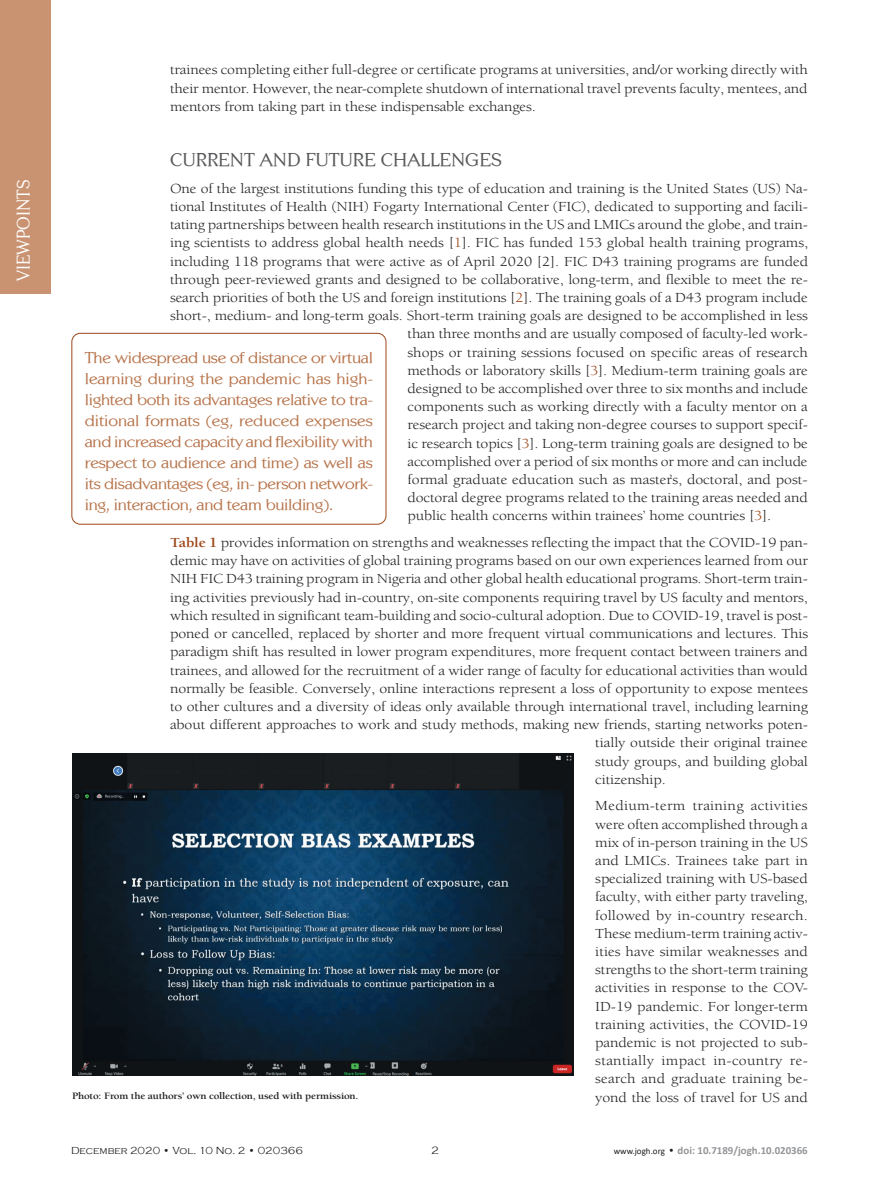
<style>
.page{position:relative;width:893px;height:1191px;background:#fff}
.page>*{position:absolute;margin:0;border:0;box-sizing:border-box;transform-origin:0 0}
.podnaslovi_VIEW{font:18.6px "Centabel";letter-spacing:-.01em;color:#57585a;scale:1.11 1}
.t1{font:18px "Centabel";color:#fff}
.LEAD_Viewpoints{font:15.6px/21px "Centabel";letter-spacing:-.02em;color:#b67249;text-align:justify;scale:1.11 1}
.tekst_osn{font:14.25px/18.1px "Berkeley Std";letter-spacing:-.01em;color:#231f20;text-align:justify;scale:1.11 1}
.t2{font:700 10.95px "Calibri";color:#939598}
.t3{font:300 10.95px "Copperplate Gothic";color:#231f20}
.t4{font:300 10.5px "Copperplate Gothic";color:#231f20}
.potpisi_slike_Photo{font:700 10.05px "Berkeley Std";letter-spacing:-.02em;color:#231f20;scale:1.11 1}
.s1{color:#9d4718}
.s2{font-weight:700;color:#9d4718}
.s3{font-weight:400;font-size:9px;color:#231f20}
.s4{font-family:"Copperplate Gothic";font-weight:300;color:#231f20}
</style>
<div class="page">
<div style="left:0;top:0;width:51px;height:293px;background:#c99270"></div>
<div style="left:72px;top:333px;width:314px;height:191px;border:1px solid #9d4718;border-radius:9px"></div>
<img style="left:72px;top:753px;width:502px;height:322px">
<p class="t1" style="left:13px;top:281px;width:103px;rotate:-90deg">VIEWPOINTS</p>
<p class="tekst_osn" style="left:170px;top:61px;width:576px">trainees completing either full-degree or certificate programs at universities, and/or working directly with their mentor. However, the near-complete shutdown of international travel prevents faculty, mentees, and mentors from taking part in these indispensable exchanges.</p>
<p class="podnaslovi_VIEW" style="left:170px;top:149px;width:300px">CURRENT AND FUTURE CHALLENGES</p>
<p class="tekst_osn" style="left:170px;top:179px;width:576px">One of the largest institutions funding this type of education and training is the United States (US) Na-</p>
<p class="tekst_osn" style="left:170px;top:198px;width:576px">tional Institutes of Health (NIH) Fogarty International Center (FIC), dedicated to supporting and facili-</p>
<p class="tekst_osn" style="left:170px;top:216px;width:576px">tating partnerships between health research institutions in the US and LMICs around the globe, and train-</p>
<p class="tekst_osn" style="left:170px;top:234px;width:576px">ing scientists to address global health needs [<span class="s1">1</span>]. FIC has funded 153 global health training programs,</p>
<p class="tekst_osn" style="left:170px;top:252px;width:576px">including 118 programs that were active as of April 2020 [2]. FIC D43 training programs are funded</p>
<p class="tekst_osn" style="left:170px;top:270px;width:576px">through peer-reviewed grants and designed to be collaborative, long-term, and flexible to meet the re-</p>
<p class="tekst_osn" style="left:170px;top:289px;width:576px">search priorities of both the US and foreign institutions [<span class="s1">2</span>]. The training goals of a D43 program include</p>
<p class="tekst_osn" style="left:170px;top:307px;width:576px">short-, medium- and long-term goals. Short-term training goals are designed to be accomplished in less</p>
<p class="tekst_osn" style="left:407px;top:325px;width:362px">than three months and are usually composed of faculty-led work-</p>
<p class="tekst_osn" style="left:407px;top:343px;width:362px">shops or training sessions focused on specific areas of research</p>
<p class="tekst_osn" style="left:407px;top:361px;width:362px">methods or laboratory skills [<span class="s1">3</span>]. Medium-term training goals are</p>
<p class="tekst_osn" style="left:407px;top:380px;width:362px">designed to be accomplished over three to six months and include</p>
<p class="tekst_osn" style="left:407px;top:398px;width:362px">components such as working directly with a faculty mentor on a</p>
<p class="tekst_osn" style="left:407px;top:416px;width:362px">research project and taking non-degree courses to support specif-</p>
<p class="tekst_osn" style="left:407px;top:434px;width:362px">ic research topics [<span class="s1">3</span>]. Long-term training goals are designed to be</p>
<p class="tekst_osn" style="left:407px;top:452px;width:362px">accomplished over a period of six months or more and can include</p>
<p class="tekst_osn" style="left:407px;top:470px;width:362px">formal graduate education such as master’s, doctoral, and post-</p>
<p class="tekst_osn" style="left:407px;top:489px;width:362px">doctoral degree programs related to the training areas needed and</p>
<p class="tekst_osn" style="left:407px;top:507px;width:329px">public health concerns within trainees’ home countries [<span class="s1">3</span>].</p>
<p class="tekst_osn" style="left:170px;top:534px;width:576px"><span class="s2">Table 1</span> provides information on strengths and weaknesses reflecting the impact that the COVID-19 pan-</p>
<p class="tekst_osn" style="left:170px;top:552px;width:576px">demic may have on activities of global training programs based on our own experiences learned from our</p>
<p class="tekst_osn" style="left:170px;top:570px;width:576px">NIH FIC D43 training program in Nigeria and other global health educational programs. Short-term train-</p>
<p class="tekst_osn" style="left:170px;top:588px;width:576px">ing activities previously had in-country, on-site components requiring travel by US faculty and mentors,</p>
<p class="tekst_osn" style="left:170px;top:606px;width:576px">which resulted in significant team-building and socio-cultural adoption. Due to COVID-19, travel is post-</p>
<p class="tekst_osn" style="left:170px;top:625px;width:576px">poned or cancelled, replaced by shorter and more frequent virtual communications and lectures. This</p>
<p class="tekst_osn" style="left:170px;top:643px;width:576px">paradigm shift has resulted in lower program expenditures, more frequent contact between trainers and</p>
<p class="tekst_osn" style="left:170px;top:661px;width:576px">trainees, and allowed for the recruitment of a wider range of faculty for educational activities than would</p>
<p class="tekst_osn" style="left:170px;top:679px;width:576px">normally be feasible. Conversely, online interactions represent a loss of opportunity to expose mentees</p>
<p class="tekst_osn" style="left:170px;top:697px;width:576px">to other cultures and a diversity of ideas only available through international travel, including learning</p>
<p class="tekst_osn" style="left:170px;top:716px;width:576px">about different approaches to work and study methods, making new friends, starting networks poten-</p>
<p class="tekst_osn" style="left:595px;top:734px;width:193px">tially outside their original trainee</p>
<p class="tekst_osn" style="left:595px;top:752px;width:193px">study groups, and building global</p>
<p class="tekst_osn" style="left:595px;top:770px;width:65px">citizenship.</p>
<p class="tekst_osn" style="left:595px;top:797px;width:193px">Medium-term training activities were often accomplished through a mix of in-person training in the US and LMICs. Trainees take part in specialized training with US-based faculty, with either party traveling, followed by in-country research.<br>These medium-term training activ&shy;ities have similar weaknesses and strengths to the short-term training activities in response to the COV-ID-19 pandemic. For longer-term training activities, the COVID-19 pandemic is not projected to sub&shy;stantially impact in-country re&shy;search and graduate training be&shy;yond the loss of travel for US and</p>
<p class="LEAD_Viewpoints" style="left:85px;top:347px;width:261px">The widespread use of distance or virtual learning during the pandemic has high&shy;lighted both its advantages relative to tra&shy;ditional formats (eg, reduced expenses and increased capacity and flexibility with respect to audience and time) as well as its disadvantages (eg, in- person network&shy;ing, interaction, and team building).</p>
<p class="potpisi_slike_Photo" style="left:72px;top:1090px;width:259px">Photo: From the authors’ own collection, used with permission.</p>
<p class="t4" style="left:71px;top:1144px;width:234px">December 2020 • Vol. 10 No. 2 • 020366</p>
<p class="t3" style="left:431px;top:1144px;width:9px">2</p>
<p class="t2" style="left:614px;top:1142px;width:196px"><span class="s3">www.jogh.org</span> <span class="s4">•</span> doi: 10.7189/jogh.10.020366</p>
</div>
